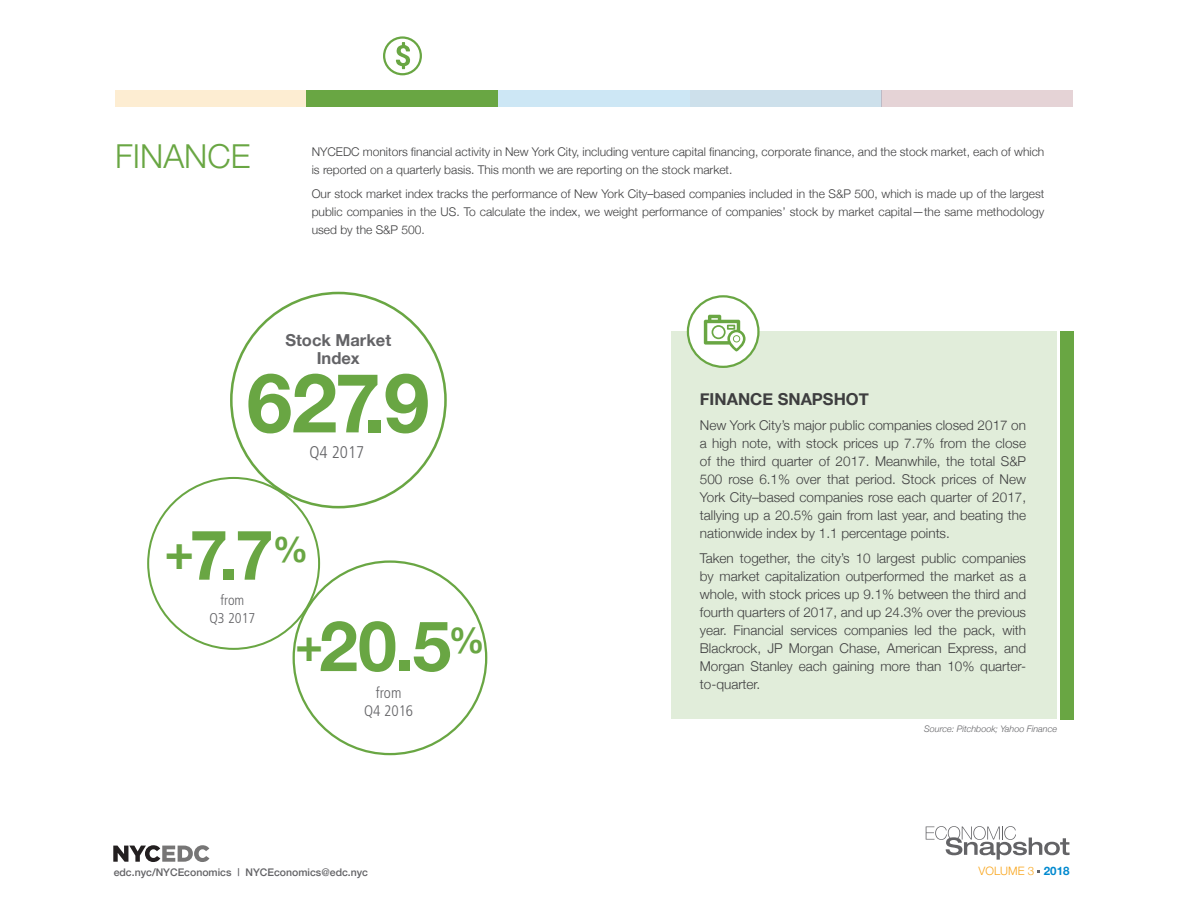
<style>
.page{position:relative;width:1188px;height:918px;background:#fff}
.page>*{position:absolute;margin:0;border:0;box-sizing:border-box;transform-origin:0 0}
.Body_Copy{font:700 82.35px "Helvetica Neue";color:#69a643}
.Body_Copy-2{font:700 69.9px "Helvetica Neue";color:#69a643}
.Body_Copy-3{font:700 69.15px "Helvetica Neue";color:#69a643}
.t1{font:300 33px "Helvetica Neue";color:#69a643}
.Body_Copy-4{font:300 condensed 16.95px "Frutiger";color:#636366}
.Body_Copy-5{font:700 16.5px "Helvetica Neue";color:#636366}
.Callout{font:700 16.5px "Helvetica Neue";color:#3e3e3f}
.Body_Copy-6{font:300 condensed 15.3px "Frutiger";color:#636366}
.Body_Copy-7{font:300 condensed 14.25px "Frutiger";color:#636366}
.Callout-2{font:300 13.5px/18px "Helvetica Neue";color:#3e3e3f;text-align:justify}
.Callout-3{font:300 12px/18px "Helvetica Neue";color:#3e3e3f}
.t2{font:300 11.55px "Helvetica Neue";color:#f9a51b}
.t3{font:500 10.5px "Helvetica Neue";color:#636366}
.Body_Copy-8{font:italic 300 9px "Helvetica Neue";color:#636366}
.s1{font-size:46.8px}
.s2{font-family:"Frutiger";font-weight:400}
.s3{font-weight:700;color:#0089cf}
</style>
<div class="page">
<svg style="left:926px;top:826px;width:144px;height:34px"></svg>
<svg style="left:113px;top:845px;width:96px;height:17px"></svg>
<div style="left:115px;top:90px;width:192px;height:16px;background:#fdedd2"></div>
<div style="left:307px;top:90px;width:191px;height:16px;background:#69a643"></div>
<div style="left:690px;top:90px;width:191px;height:16px;background:#cde0eb"></div>
<div style="left:498px;top:90px;width:192px;height:16px;background:#cde7f5"></div>
<div style="left:881px;top:90px;width:192px;height:16px;background:#e5d3d6"></div>
<div style="left:383px;top:36px;width:39px;height:39px;border:2px solid #69a643;border-radius:50%"></div>
<svg style="left:396px;top:42px;width:14px;height:27px"></svg>
<div style="left:672px;top:332px;width:385px;height:387px;background:#e1edda"></div>
<div style="left:1060px;top:332px;width:13px;height:388px;background:#69a643"></div>
<div style="left:688px;top:296px;width:70px;height:71px;background:#fff;border-radius:50%"></div>
<div style="left:687px;top:295px;width:73px;height:73px;border:2px solid #69a643;border-radius:50%"></div>
<svg style="left:704px;top:315px;width:42px;height:36px"></svg>
<p class="t1" style="left:115px;top:130px;width:137px">FINANCE</p>
<p class="Callout-3" style="left:312px;top:141px;width:734px">NYCEDC monitors financial activity in New York City, including venture capital financing, corporate finance, and the stock market, each of which is reported on a quarterly basis. This month we are reporting on the stock market.</p>
<p class="Callout-3" style="left:312px;top:184px;width:734px;text-align:justify">Our stock market index tracks the performance of New York City–based companies included in the S&amp;P 500, which is made up of the largest public companies in the US. To calculate the index, we weight performance of companies’ stock by market capital—the same methodology used by the S&amp;P 500.</p>
<p class="Body_Copy-5" style="left:285px;top:327px;width:107px">Stock Market</p>
<p class="Body_Copy-5" style="left:317px;top:345px;width:45px">Index</p>
<p class="Body_Copy" style="left:247px;top:338px;width:184px">627.9</p>
<p class="Body_Copy-4" style="left:310px;top:443px;width:56px">Q4 2017</p>
<p class="Body_Copy-3" style="left:164px;top:501px;width:145px"><sup>+</sup>7.7<sup>%</sup></p>
<p class="Body_Copy-7" style="left:220px;top:592px;width:26px">from</p>
<p class="Body_Copy-7" style="left:209px;top:610px;width:48px">Q3 2017</p>
<p class="Body_Copy-2" style="left:295px;top:591px;width:191px"><span class="s1">+</span>20.5<sup>%</sup></p>
<p class="Body_Copy-6" style="left:376px;top:684px;width:27px">from</p>
<p class="Body_Copy-6" style="left:364px;top:703px;width:51px">Q4 2016</p>
<p class="Callout" style="left:700px;top:387px;width:171px">FINANCE SNAPSHOT</p>
<p class="Callout-2" style="left:700px;top:415px;width:328px">New York City’s major public companies closed 2017 on a high note, with stock prices up 7.7% from the close of the third quarter of 2017. Meanwhile, the total S&amp;P 500 rose 6.1% over that period. Stock prices of New York City–based companies rose each quarter of 2017, tallying up a 20.5% gain from last year, and beating the nationwide index by 1.1 percentage points.</p>
<p class="Callout-2" style="left:700px;top:548px;width:328px">Taken together, the city’s 10 largest public companies by market capitalization outperformed the market as a whole, with stock prices up 9.1% between the third and fourth quarters of 2017, and up 24.3% over the previous year. Financial services companies led the pack, with Blackrock, JP Morgan Chase, American Express, and Morgan Stanley each gaining more than 10% quarter&shy;to-quarter.</p>
<p class="Body_Copy-8" style="left:924px;top:721px;width:134px">Source: Pitchbook; Yahoo Finance</p>
<p class="t3" style="left:114px;top:864px;width:256px">edc.nyc/NYCEconomics <span class="s2">|</span> NYCEconomics@edc.nyc</p>
<p class="t2" style="left:979px;top:862px;width:92px">VOLUME 3 <span class="s3">2018</span></p>
</div>
